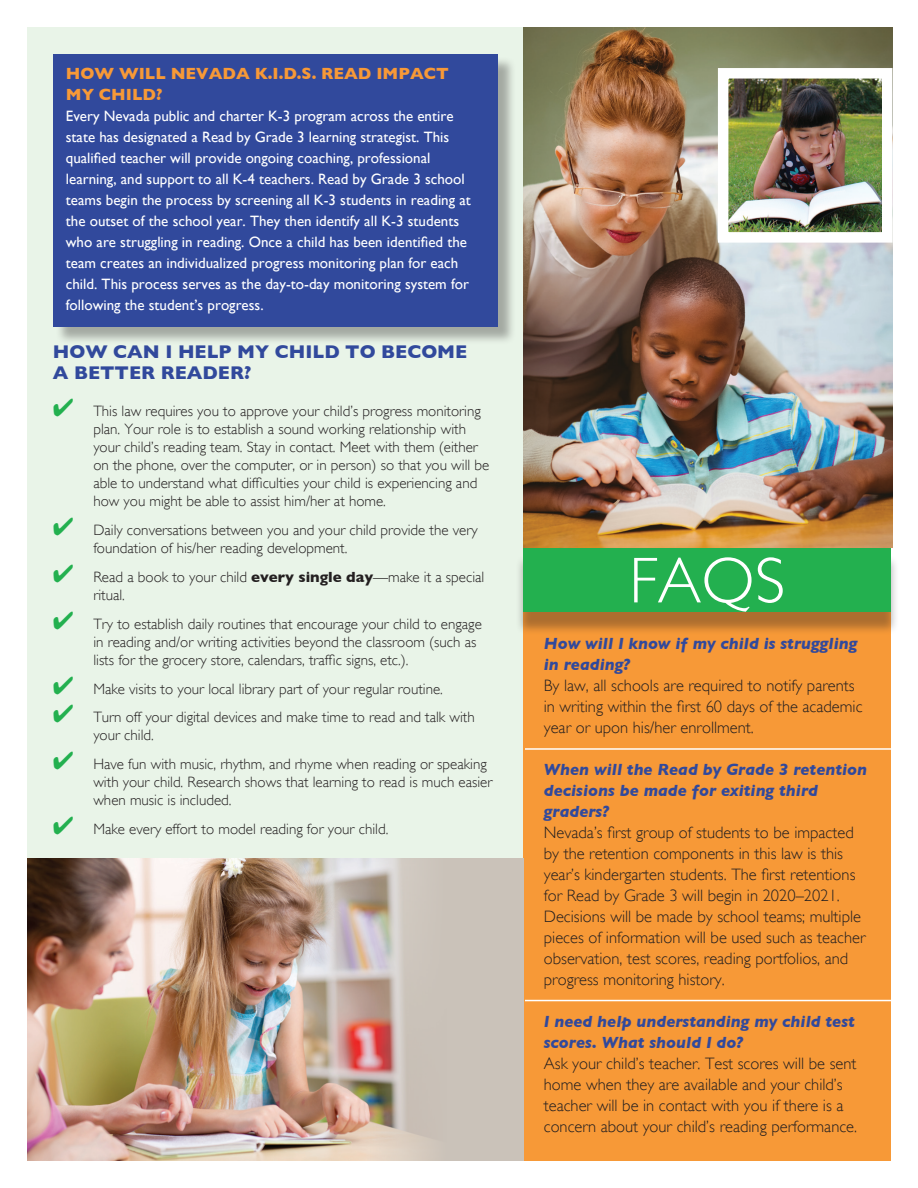
<style>
.page{position:relative;width:918px;height:1188px;background:#fff}
.page>*{position:absolute;margin:0;border:0;box-sizing:border-box;transform-origin:0 0}
.t1{font:300 65.25px "Gill Sans";color:#fff}
.t2{font:700 18.75px "Gill Sans";color:#31499c}
.t3{font:300 16.5px/21px "Gill Sans";color:#231f20}
.t4{font:italic 700 16.5px/21px "Gill Sans";color:#31499c}
.t5{font:700 16.5px "Gill Sans";color:#f79937}
.t6{font:300 15px/18px "Gill Sans";color:#231f20}
.t7{font:15px/21px "Gill Sans";color:#fff}
.s1{color:#23b04f}
.s2{font-weight:700}
</style>
<div class="page">
<div style="left:27px;top:27px;width:497px;height:1134px;background:#e9f4e8"></div>
<div style="left:524px;top:27px;width:367px;height:1134px;background:#f79937"></div>
<div style="left:515px;top:554px;width:384px;height:81px;background:#231f20;opacity:.35"></div>
<div style="left:524px;top:548px;width:367px;height:64px;background:#23b04f"></div>
<div style="left:55px;top:56px;width:461px;height:289px;background:#231f20;opacity:.35"></div>
<div style="left:53px;top:54px;width:445px;height:272px;background:#31499c"></div>
<hr style="left:525px;top:748px;width:367px;height:2px;background:#fff">
<hr style="left:525px;top:1000px;width:367px;height:1px;background:#fff">
<img style="left:524px;top:27px;width:368px;height:521px">
<img style="left:729px;top:79px;width:152px;height:153px">
<div style="left:718px;top:68px;width:174px;height:175px;border:10px solid #fff"></div>
<img style="left:27px;top:859px;width:343px;height:302px">
<div style="left:447px;top:859px;width:77px;height:302px;background:#cac2b9"></div>
<svg style="left:370px;top:859px;width:77px;height:302px;background:#c7b9b0"></svg>
<p class="t5" style="left:66px;top:64px;width:384px">HOW WILL NEVADA K.I.D.S. READ IMPACT</p>
<p class="t5" style="left:66px;top:85px;width:98px">MY CHILD?</p>
<p class="t7" style="left:66px;top:106px;width:406px">Every Nevada public and charter K-3 program across the entire state has designated a Read by Grade 3 learning strategist. This qualified teacher will provide ongoing coaching, professional learning, and support to all K-4 teachers. Read by Grade 3 school teams begin the process by screening all K-3 students in reading at the outset of the school year. They then identify all K-3 students who are struggling in reading. Once a child has been identified the team creates an individualized progress monitoring plan for each child. This process serves as the day-to-day monitoring system for following the student’s progress.</p>
<p class="t2" style="left:53px;top:341px;width:416px">HOW CAN I HELP MY CHILD TO BECOME</p>
<p class="t2" style="left:53px;top:362px;width:200px">A BETTER READER?</p>
<p class="t6" style="left:93px;top:402px;width:397px;text-indent:-40px"><span class="s1">✔</span> This law requires you to approve your child’s progress monitoring plan. Your role is to establish a sound working relationship with your child’s reading team. Stay in contact. Meet with them (either on the phone, over the computer, or in person) so that you will be able to understand what difficulties your child is experiencing and how you might be able to assist him/her at home.</p>
<p class="t6" style="left:93px;top:521px;width:386px;text-indent:-40px"><span class="s1">✔</span> Daily conversations between you and your child provide the very foundation of his/her reading development.</p>
<p class="t6" style="left:93px;top:568px;width:393px;text-indent:-40px"><span class="s1">✔</span> Read a book to your child <span class="s2">every single day</span>—make it a special ritual.</p>
<p class="t6" style="left:93px;top:615px;width:390px;text-indent:-40px"><span class="s1">✔</span> Try to establish daily routines that encourage your child to engage in reading and/or writing activities beyond the classroom (such as lists for the grocery store, calendars, traffic signs, etc.).</p>
<p class="t6" style="left:53px;top:680px;width:392px"><span class="s1">✔</span> Make visits to your local library part of your regular routine.</p>
<p class="t6" style="left:93px;top:708px;width:383px;text-indent:-40px"><span class="s1">✔</span> Turn off your digital devices and make time to read and talk with your child.</p>
<p class="t6" style="left:93px;top:755px;width:401px;text-indent:-40px"><span class="s1">✔</span> Have fun with music, rhythm, and rhyme when reading or speaking with your child. Research shows that learning to read is much easier when music is included.</p>
<p class="t6" style="left:53px;top:820px;width:337px"><span class="s1">✔</span> Make every effort to model reading for your child.</p>
<p class="t1" style="left:629px;top:543px;width:158px">FAQS</p>
<p class="t4" style="left:544px;top:632px;width:315px">How will I know if my child is struggling in reading?</p>
<p class="t3" style="left:544px;top:675px;width:320px">By law, all schools are required to notify parents in writing within the first 60 days of the academic year or upon his/her enrollment.</p>
<p class="t4" style="left:544px;top:758px;width:325px">When will the Read by Grade 3 retention decisions be made for exiting third graders?</p>
<p class="t3" style="left:544px;top:822px;width:323px">Nevada’s first group of students to be impacted by the retention components in this law is this year’s kindergarten students. The first retentions for Read by Grade 3 will begin in 2020–2021.<br>Decisions will be made by school teams; multiple pieces of information will be used such as teacher observation, test scores, reading portfolios, and progress monitoring history.</p>
<p class="t4" style="left:544px;top:1010px;width:313px">I need help understanding my child test scores. What should I do?</p>
<p class="t3" style="left:544px;top:1053px;width:315px">Ask your child’s teacher. Test scores will be sent home when they are available and your child’s teacher will be in contact with you if there is a concern about your child’s reading performance.</p>
</div>
